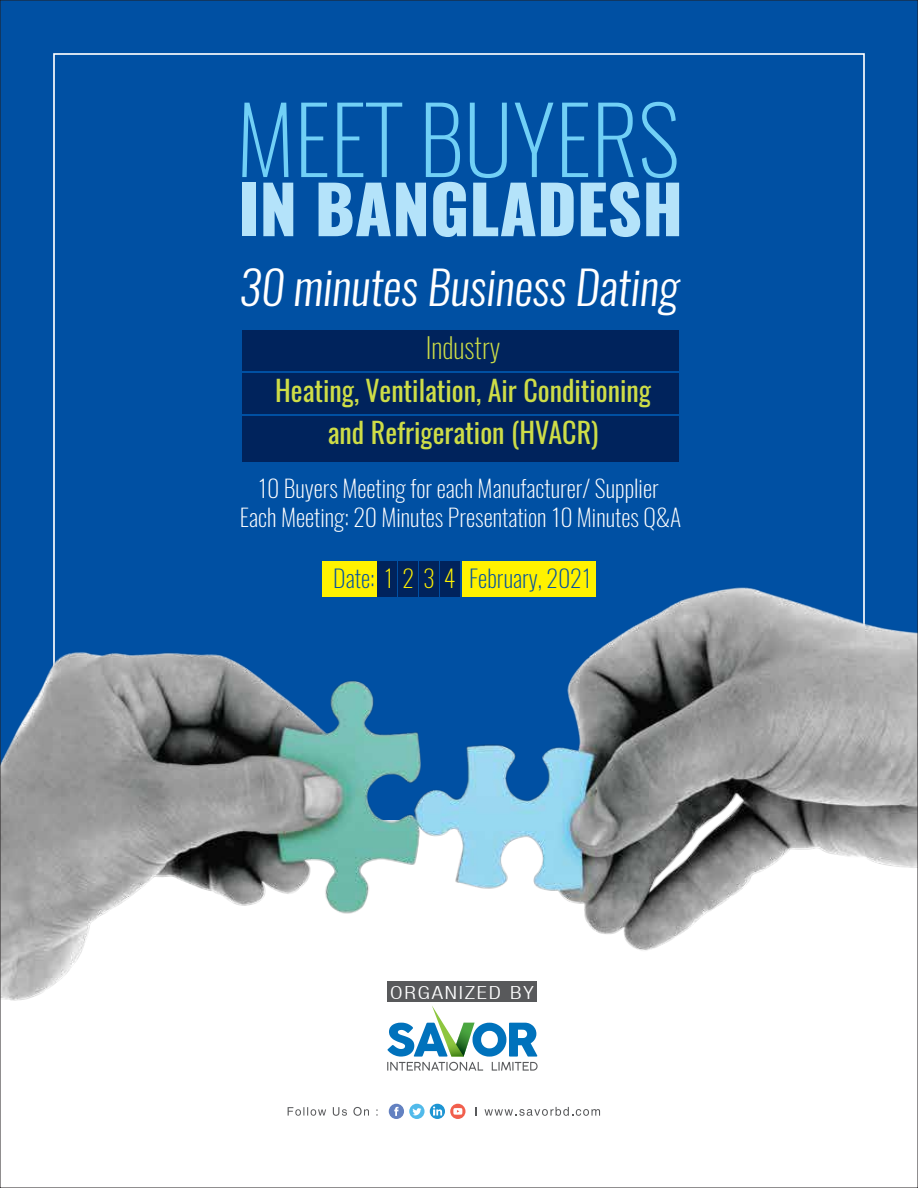
<style>
.page{position:relative;width:918px;height:1188px;background:#0050a3}
.page>*{position:absolute;margin:0;border:0;box-sizing:border-box;transform-origin:0 0}
.t1{font:200 91.95px "Oswald";color:#71d0f6}
.t2{font:800 66.15px "Oswald";color:#b4e3fa}
.t3{font:italic 300 46.05px "Oswald";color:#fff}
.t4{font:28.05px/42.6px "Oswald";color:#cedd47;text-align:center}
.t5{font:200 28.05px "Oswald";color:#cedd47}
.t6{font:200 24px "Oswald";color:#0050a3}
.t7{font:200 23.85px/28.7px "Oswald";color:#fff;text-align:center}
.t8{font:18px "Heavenetica Cond 4 Lt SH";letter-spacing:.08em;color:#fff;scale:1.26 1}
.s1{color:#fff200}
</style>
<div class="page">
<div style="left:2px;top:1045px;width:914px;height:141px;background:#fff"></div>
<img style="left:2px;top:586px;width:914px;height:459px">
<div style="left:242px;top:330px;width:437px;height:132px;background:#00235c"></div>
<hr style="left:242px;top:371px;width:437px;height:2px;background:#0050a3">
<hr style="left:242px;top:414px;width:437px;height:2px;background:#0050a3">
<div style="left:462px;top:561px;width:134px;height:36px;background:#fff200"></div>
<div style="left:322px;top:561px;width:55px;height:36px;background:#fff200"></div>
<div style="left:378px;top:561px;width:19px;height:36px;background:#00235c"></div>
<div style="left:399px;top:561px;width:19px;height:36px;background:#00235c"></div>
<div style="left:420px;top:561px;width:19px;height:36px;background:#00235c"></div>
<div style="left:441px;top:561px;width:19px;height:36px;background:#00235c"></div>
<div style="left:388px;top:982px;width:149px;height:20px;background:#58595b"></div>
<svg style="left:387px;top:1005px;width:151px;height:66px;background:#accdd9"></svg>
<div style="left:389px;top:1104px;width:15px;height:15px;background:#6381c1;border-radius:50%"></div>
<svg style="left:394px;top:1107px;width:5px;height:9px"></svg>
<svg style="left:450px;top:1104px;width:16px;height:15px"></svg>
<svg style="left:453px;top:1108px;width:9px;height:7px"></svg>
<svg style="left:430px;top:1104px;width:15px;height:15px"></svg>
<svg style="left:433px;top:1106px;width:9px;height:9px"></svg>
<svg style="left:409px;top:1104px;width:16px;height:15px"></svg>
<svg style="left:412px;top:1108px;width:9px;height:7px"></svg>
<svg style="left:288px;top:1107px;width:38px;height:9px"></svg>
<svg style="left:333px;top:1107px;width:14px;height:9px"></svg>
<svg style="left:353px;top:1107px;width:16px;height:9px"></svg>
<svg style="left:376px;top:1110px;width:2px;height:6px"></svg>
<svg style="left:484px;top:1107px;width:116px;height:9px"></svg>
<svg style="left:475px;top:1107px;width:2px;height:9px"></svg>
<h1 class="t1" style="left:236px;top:78px;width:445px">MEET BUYERS</h1>
<h2 class="t2" style="left:239px;top:163px;width:446px">IN BANGLADESH</h2>
<h3 class="t3" style="left:239px;top:256px;width:441px">30 minutes Business Dating</h3>
<p class="t5" style="left:426px;top:329px;width:76px">Industry</p>
<p class="t4" style="left:275px;top:369px;width:377px">Heating, Ventilation, Air Conditioning and Refrigeration (HVACR)</p>
<p class="t7" style="left:240px;top:474px;width:443px">10 Buyers Meeting for each Manufacturer/ Supplier<br>Each Meeting: 20 Minutes Presentation 10 Minutes Q&amp;A</p>
<p class="t6" style="left:333px;top:562px;width:260px">Date: <span class="s1">1 2 3 4</span> February, 2021</p>
<p class="t8" style="left:390px;top:981px;width:115px">ORGANIZED BY</p>
</div>
